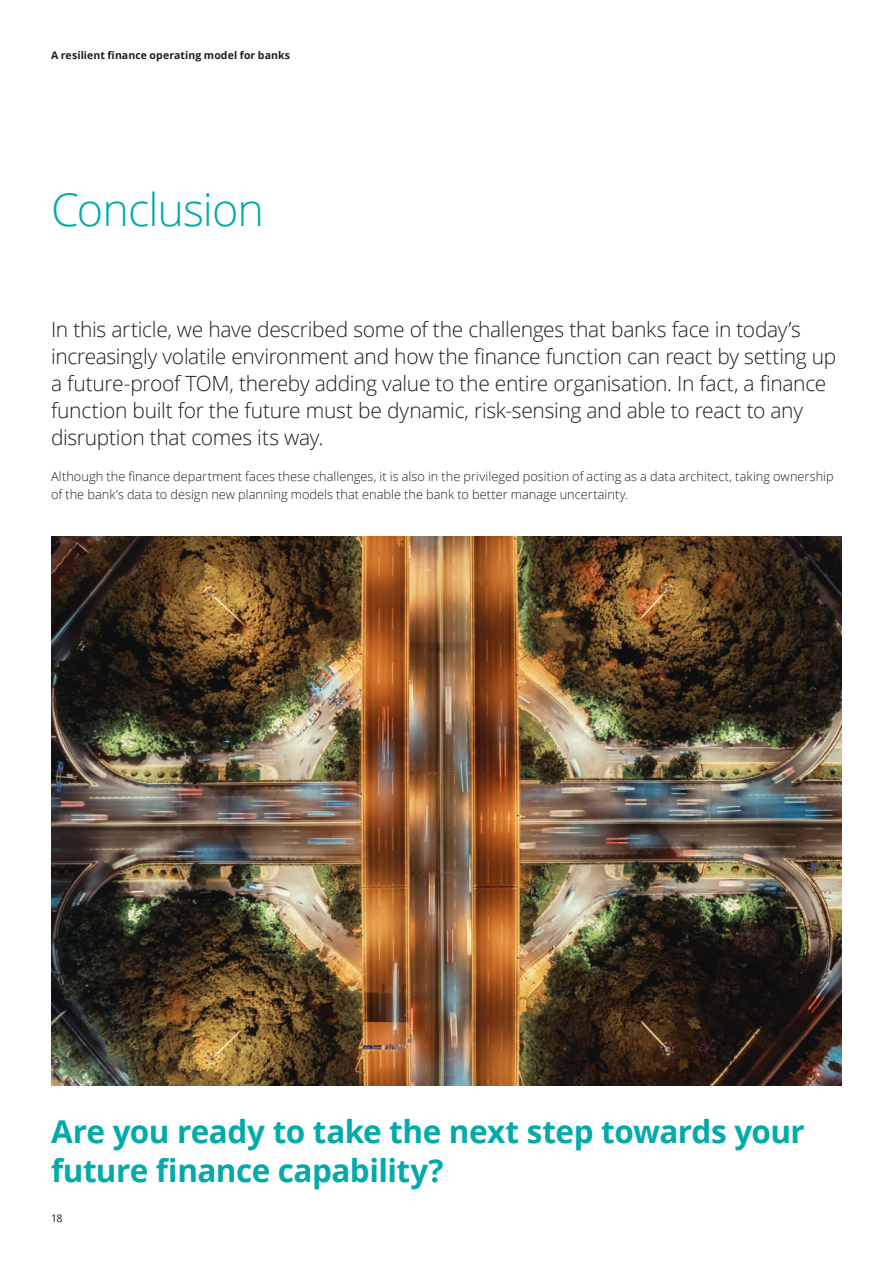
<style>
.page{position:relative;width:893px;height:1263px;background:#fff}
.page>*{position:absolute;margin:0;border:0;box-sizing:border-box;transform-origin:0 0}
.Story_heading_light{font:300 45px "Open Sans";letter-spacing:-.02em;color:#00abaa}
.Quote_pullout_medium{font:700 31.5px/39px "Open Sans";letter-spacing:-.015em;color:#00abaa}
.Introduction__14_18p{font:300 21px/27px "Open Sans";letter-spacing:-.015em;color:#1d1d1b}
.Body_copy__8_5_12pt{font:300 12.75px/18px "Open Sans";letter-spacing:.005em;color:#1d1d1b}
.t1{font:700 10.5px "Open Sans";letter-spacing:.01em;color:#1d1d1b}
.t2{font:10.5px "Open Sans";color:#1d1d1b}
</style>
<div class="page">
<img style="left:51px;top:536px;width:791px;height:549px">
<p class="t1" style="left:51px;top:48px;width:241px">A resilient finance operating model for banks</p>
<p class="Story_heading_light" style="left:51px;top:179px;width:214px">Conclusion</p>
<p class="Introduction__14_18p" style="left:51px;top:315px;width:787px">In this article, we have described some of the challenges that banks face in today’s increasingly volatile environment and how the finance function can react by setting up a future-proof TOM, thereby adding value to the entire organisation. In fact, a finance function built for the future must be dynamic, risk-sensing and able to react to any disruption that comes its way.</p>
<p class="Body_copy__8_5_12pt" style="left:51px;top:467px;width:784px">Although the finance department faces these challenges, it is also in the privileged position of acting as a data architect, taking ownership of the bank’s data to design new planning models that enable the bank to better manage uncertainty.</p>
<p class="Quote_pullout_medium" style="left:51px;top:1111px;width:755px">Are you ready to take the next step towards your future finance capability?</p>
<p class="t2" style="left:51px;top:1211px;width:13px">18</p>
</div>
